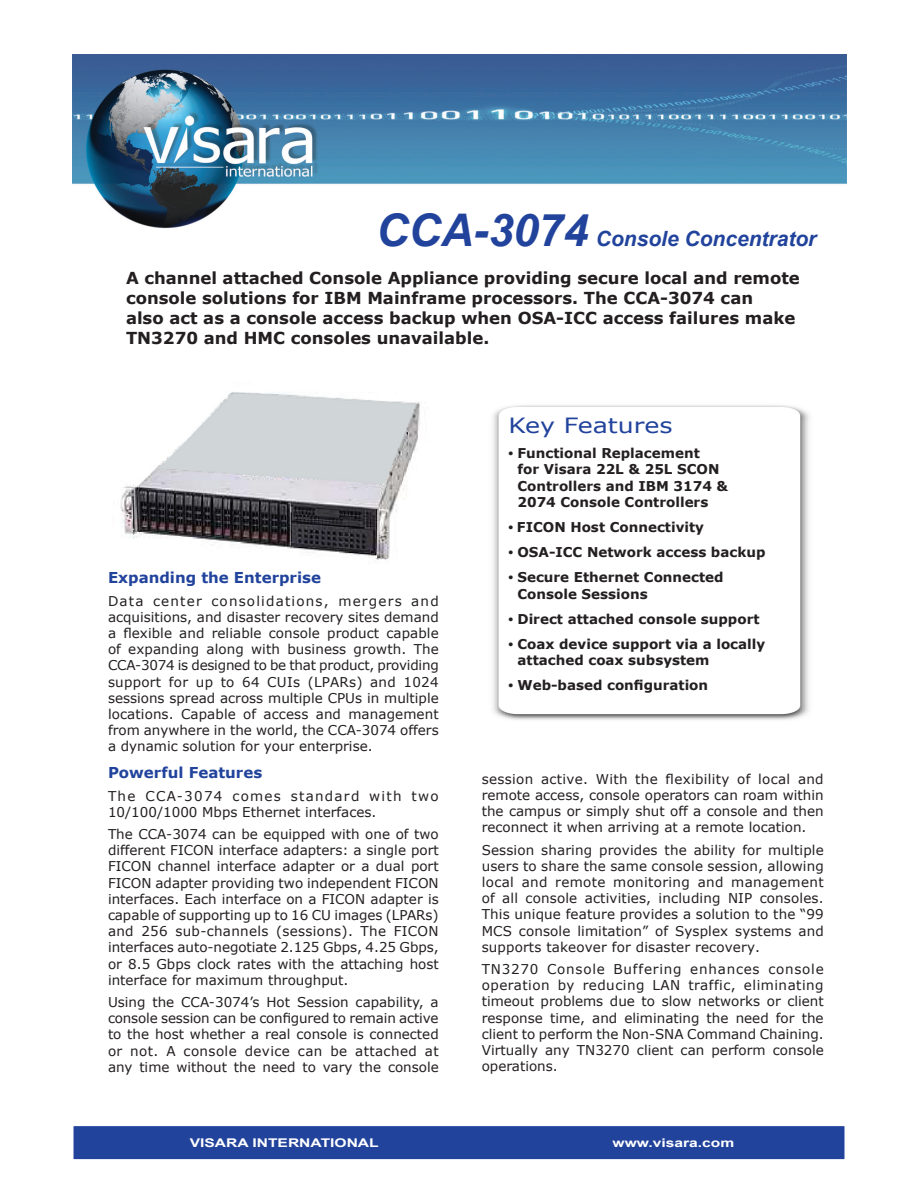
<style>
.page{position:relative;width:918px;height:1188px;background:#fff}
.page>*{position:absolute;margin:0;border:0;box-sizing:border-box;transform-origin:0 0}
.t1{font:italic 700 21px "Arial";color:#21439c}
.t2{font:21px "Verdana";color:#21439c;scale:1.2 1}
.t3{font:700 16.5px/19.8px "Verdana";color:#231f20}
.t4{font:700 15px "Verdana";color:#21439c}
.t5{font:13.5px/16.2px "Verdana";color:#231f20;text-align:justify}
.t6{font:700 13.5px/16.2px "Verdana";color:#231f20}
.t7{font:700 12px "Arial";color:#fff;scale:1.3 1}
.s1{font-size:45px}
.s2{font-family:"Arial"}
</style>
<div class="page">
<img style="left:72px;top:54px;width:774px;height:174px">
<div style="left:73px;top:1125px;width:772px;height:35px;background:#21439c"></div>
<div style="left:72px;top:1125px;width:774px;height:36px;border:2px solid #fff"></div>
<img style="left:493px;top:405px;width:317px;height:315px">
<img style="left:120px;top:392px;width:300px;height:168px">
<h1 class="t1" style="left:376px;top:225px;width:442px"><span class="s1">CCA-3074</span> Console Concentrator</h1>
<p class="t3" style="left:126px;top:268px;width:675px">A channel attached Console Appliance providing secure local and remote console solutions for IBM Mainframe processors. The CCA-3074 can<br>also act as a console access backup when OSA-ICC access failures make TN3270 and HMC consoles unavailable.</p>
<p class="t4" style="left:108px;top:568px;width:215px">Expanding the Enterprise</p>
<p class="t5" style="left:108px;top:592px;width:332px">Data center consolidations, mergers and acquisitions, and disaster recovery sites demand a flexible and reliable console product capable of expanding along with business growth. The CCA‑3074 is designed to be that product, providing support for up to 64 CUIs (LPARs) and 1024 sessions spread across multiple CPUs in multiple locations. Capable of access and management from anywhere in the world, the CCA-3074 offers a dynamic solution for your enterprise.</p>
<p class="t4" style="left:108px;top:763px;width:156px">Powerful Features</p>
<p class="t5" style="left:108px;top:787px;width:332px">The CCA-3074 comes standard with two<br>10/100/1000 Mbps Ethernet interfaces.</p>
<p class="t5" style="left:108px;top:826px;width:332px">The CCA-3074 can be equipped with one of two different FICON interface adapters: a single port FICON channel interface adapter or a dual port FICON adapter providing two independent FICON interfaces. Each interface on a FICON adapter is capable of supporting up to 16 CU images (LPARs) and 256 sub-channels (sessions). The FICON interfaces auto-negotiate 2.125 Gbps, 4.25 Gbps, or 8.5 Gbps clock rates with the attaching host interface for maximum throughput.</p>
<p class="t5" style="left:108px;top:994px;width:332px">Using the CCA-3074’s Hot Session capability, a console session can be configured to remain active to the host whether a real console is connected or not. A console device can be attached at any time without the need to vary the console</p>
<h1 class="t2" style="left:508px;top:412px;width:138px">Key Features</h1>
<p class="t6" style="left:518px;top:445px;width:212px;text-indent:-9px"><span class="s2">•</span> Functional Replacement<br>for Visara 22L &amp; 25L SCON<br>Controllers and IBM 3174 &amp;<br>2074 Console Controllers</p>
<p class="t6" style="left:508px;top:519px;width:197px"><span class="s2">•</span> FICON Host Connectivity</p>
<p class="t6" style="left:508px;top:544px;width:258px"><span class="s2">•</span> OSA-ICC Network access backup</p>
<p class="t6" style="left:518px;top:569px;width:208px;text-indent:-9px"><span class="s2">•</span> Secure Ethernet Connected<br>Console Sessions</p>
<p class="t6" style="left:508px;top:610px;width:253px"><span class="s2">•</span> Direct attached console support</p>
<p class="t6" style="left:518px;top:636px;width:249px;text-indent:-9px"><span class="s2">•</span> Coax device support via a locally attached coax subsystem</p>
<p class="t6" style="left:508px;top:677px;width:201px"><span class="s2">•</span> Web-based configuration</p>
<p class="t5" style="left:482px;top:770px;width:343px">session active. With the flexibility of local and remote access, console operators can roam within the campus or simply shut off a console and then reconnect it when arriving at a remote location.</p>
<p class="t5" style="left:482px;top:841px;width:344px">Session sharing provides the ability for multiple users to share the same console session, allowing local and remote monitoring and management of all console activities, including NIP consoles.<br>This unique feature provides a solution to the “99<br>MCS console limitation” of Sysplex systems and supports takeover for disaster recovery.</p>
<p class="t5" style="left:482px;top:960px;width:344px">TN3270 Console Buffering enhances console operation by reducing LAN traffic, eliminating timeout problems due to slow networks or client response time, and eliminating the need for the client to perform the Non-SNA Command Chaining.<br>Virtually any TN3270 client can perform console operations.</p>
<p class="t7" style="left:190px;top:1135px;width:147px">VISARA INTERNATIONAL</p>
<p class="t7" style="left:613px;top:1135px;width:95px">www.visara.com</p>
</div>
